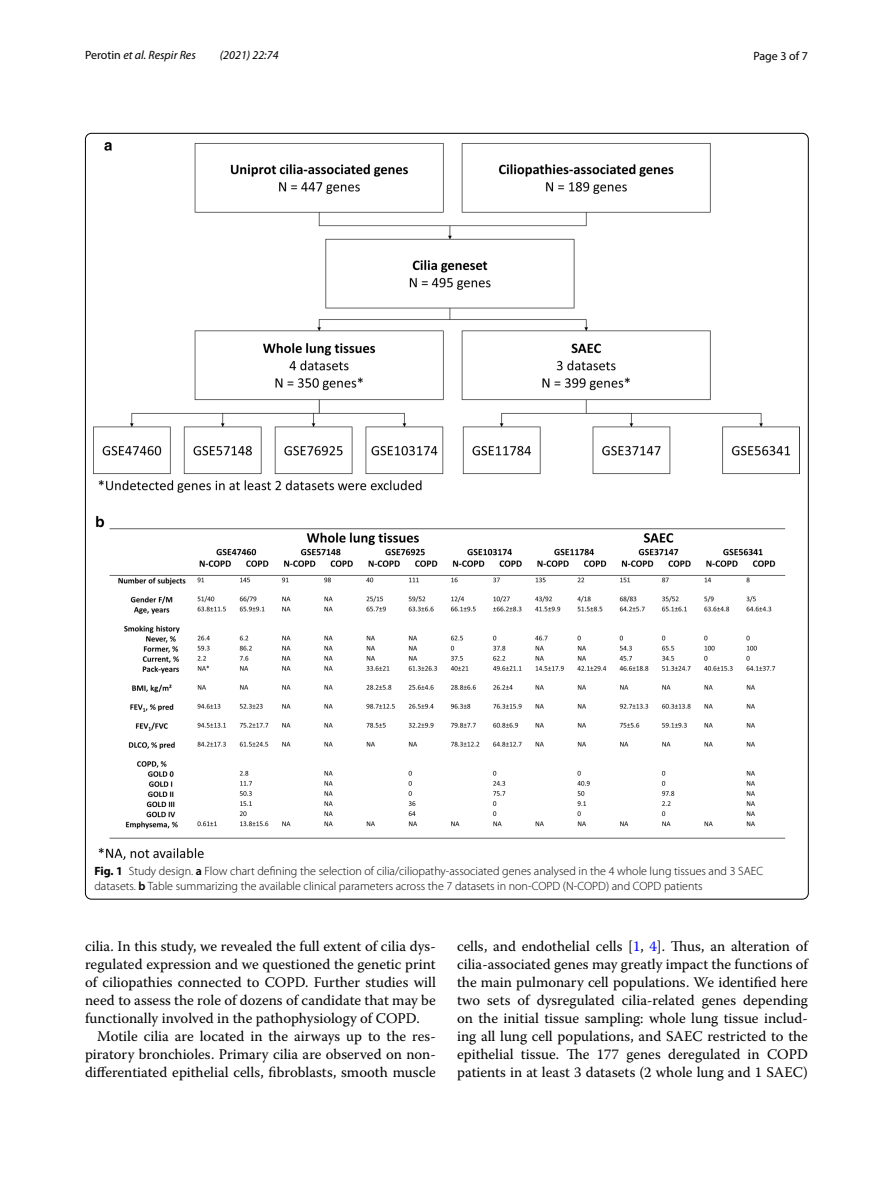
<style>
.page{position:relative;width:893px;height:1187px;background:#fff}
.page>*{position:absolute;margin:0;border:0;box-sizing:border-box;transform-origin:0 0}
.t1{font:14.7px/18px "Warnock Pro";color:#000;text-align:justify}
.t2{font:300 12px/15px "Myriad Pro";color:#000}
.t3{font:italic 12px "Myriad Pro";color:#000}
.t4{font:12px "Myriad Pro";color:#000}
.s1{font-style:normal}
.s2{font-weight:700}
.s3{font-weight:600}
.s4{color:#00f}
</style>
<div class="page">
<img style="left:94px;top:142px;width:706px;height:717px">
<p class="t3" style="left:85px;top:48px;width:112px"><span class="s1">Perotin</span> et al. Respir Res</p>
<p class="t3" style="left:220px;top:48px;width:60px">(2021) 22:74</p>
<p class="t4" style="left:753px;top:48px;width:56px">Page 3 of 7</p>
<p class="t2" style="left:94px;top:863px;width:670px"><span class="s2">Fig. 1</span> Study design. <span class="s3">a</span> Flow chart defining the selection of cilia/ciliopathy-associated genes analysed in the 4 whole lung tissues and 3 SAEC datasets. <span class="s3">b</span> Table summarizing the available clinical parameters across the 7 datasets in non-COPD (N-COPD) and COPD patients</p>
<p class="t1" style="left:85px;top:936px;width:352px">cilia. In this study, we revealed the full extent of cilia dys&shy;regulated expression and we questioned the genetic print of ciliopathies connected to COPD. Further studies will need to assess the role of dozens of candidate that may be functionally involved in the pathophysiology of COPD.</p>
<p class="t1" style="left:85px;top:1026px;width:352px;text-indent:12px">Motile cilia are located in the airways up to the res&shy;piratory bronchioles. Primary cilia are observed on non&shy;differentiated epithelial cells, fibroblasts, smooth muscle</p>
<p class="t1" style="left:457px;top:936px;width:352px">cells, and endothelial cells [<span class="s4">1</span>, <span class="s4">4</span>]. Thus, an alteration of cilia-associated genes may greatly impact the functions of the main pulmonary cell populations. We identified here two sets of dysregulated cilia-related genes depending on the initial tissue sampling: whole lung tissue includ&shy;ing all lung cell populations, and SAEC restricted to the epithelial tissue. The 177 genes deregulated in COPD patients in at least 3 datasets (2 whole lung and 1 SAEC)</p>
</div>
